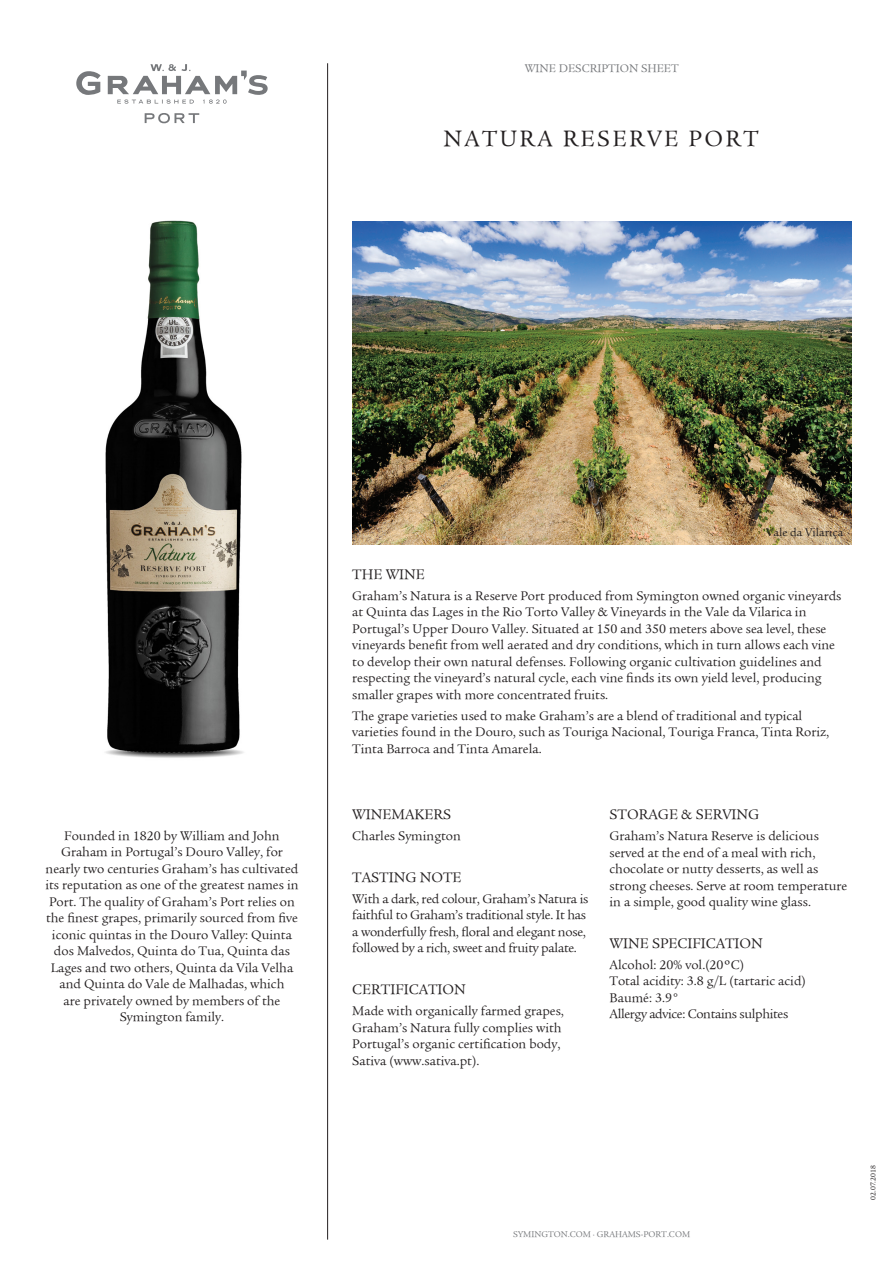
<style>
.page{position:relative;width:893px;height:1263px;background:#fff}
.page>*{position:absolute;margin:0;border:0;box-sizing:border-box;transform-origin:0 0}
._04__NOME_VINHO{font:24px "Legacy Serif LT Book";letter-spacing:.1em;color:#231f20}
._06__SUB-TITULOS{font:15px "Legacy Serif LT Book";color:#231f20}
._07__TEXTO_GERAL{font:13.5px/16.5px "Legacy Serif LT Book";color:#231f20}
._07__TEXTO_GERAL-2{font:13.5px/16.5px "Legacy Serif LT Book";letter-spacing:-.02em;color:#231f20}
._07__TEXTO_GERAL-3{font:13.5px "Legacy Serif LT Book";letter-spacing:-.025em;color:#231f20}
.t1{font:12px "Legacy Serif LT Book";color:#76787b}
._07__TEXTO_GERAL-4{font:12px "Legacy Serif LT Book";color:#231f20}
.t2{font:9px "Legacy Serif LT Book";color:#76787b}
._07__TEXTO_GERAL-5{font:7.5px "Legacy Serif LT Book";color:#231f20}
</style>
<div class="page">
<hr style="left:327px;top:63px;width:1px;height:1176px;background:#231f20">
<svg style="left:76px;top:64px;width:192px;height:59px"></svg>
<img style="left:105px;top:220px;width:139px;height:538px">
<img style="left:353px;top:221px;width:498px;height:324px">
<p class="t1" style="left:525px;top:62px;width:155px">WINE DESCRIPTION SHEET</p>
<p class="_04__NOME_VINHO" style="left:444px;top:125px;width:316px">NATURA RESERVE PORT</p>
<p class="_07__TEXTO_GERAL" style="left:45px;top:827px;width:255px;text-align:center">Founded in 1820 by William and John Graham in Portugal’s Douro Valley, for nearly two centuries Graham’s has cultivated its reputation as one of the greatest names in Port. The quality of Graham’s Port relies on the finest grapes, primarily sourced from five iconic quintas in the Douro Valley: Quinta dos Malvedos, Quinta do Tua, Quinta das Lages and two others, Quinta da Vila Velha and Quinta do Vale de Malhadas, which<br>are privately owned by members of the Symington family.</p>
<p class="_07__TEXTO_GERAL-4" style="left:766px;top:526px;width:78px">Vale da Vilariça</p>
<p class="_06__SUB-TITULOS" style="left:352px;top:566px;width:74px">THE WINE</p>
<p class="_07__TEXTO_GERAL" style="left:352px;top:587px;width:491px">Graham’s Natura is a Reserve Port produced from Symington owned organic vineyards at Quinta das Lages in the Rio Torto Valley &amp; Vineyards in the Vale da Vilarica in Portugal’s Upper Douro Valley. Situated at 150 and 350 meters above sea level, these vineyards benefit from well aerated and dry conditions, which in turn allows each vine to develop their own natural defenses. Following organic cultivation guidelines and respecting the vineyard’s natural cycle, each vine finds its own yield level, producing smaller grapes with more concentrated fruits.</p>
<p class="_07__TEXTO_GERAL" style="left:352px;top:707px;width:478px">The grape varieties used to make Graham’s are a blend of traditional and typical varieties found in the Douro, such as Touriga Nacional, Touriga Franca, Tinta Roriz,<br>Tinta Barroca and Tinta Amarela.</p>
<p class="_06__SUB-TITULOS" style="left:352px;top:806px;width:100px">WINEMAKERS</p>
<p class="_07__TEXTO_GERAL" style="left:352px;top:828px;width:110px">Charles Symington</p>
<p class="_06__SUB-TITULOS" style="left:352px;top:869px;width:111px">TASTING NOTE</p>
<p class="_07__TEXTO_GERAL-2" style="left:352px;top:890px;width:238px">With a dark, red colour, Graham’s Natura is faithful to Graham’s traditional style. It has a wonderfully fresh, floral and elegant nose, followed by a rich, sweet and fruity palate.</p>
<p class="_06__SUB-TITULOS" style="left:352px;top:981px;width:115px">CERTIFICATION</p>
<p class="_07__TEXTO_GERAL" style="left:352px;top:1003px;width:213px">Made with organically farmed grapes, Graham’s Natura fully complies with Portugal’s organic certification body, Sativa (www.sativa.pt).</p>
<p class="_06__SUB-TITULOS" style="left:609px;top:806px;width:151px">STORAGE &amp; SERVING</p>
<p class="_07__TEXTO_GERAL" style="left:609px;top:828px;width:239px">Graham’s Natura Reserve is delicious served at the end of a meal with rich, chocolate or nutty desserts, as well as strong cheeses. Serve at room temperature in a simple, good quality wine glass.</p>
<p class="_06__SUB-TITULOS" style="left:609px;top:935px;width:155px">WINE SPECIFICATION</p>
<p class="_07__TEXTO_GERAL" style="left:609px;top:956px;width:136px">Alcohol: 20% vol.(20ºC)</p>
<p class="_07__TEXTO_GERAL" style="left:609px;top:973px;width:198px">Total acidity: 3.8 g/L (tartaric acid)</p>
<p class="_07__TEXTO_GERAL" style="left:609px;top:989px;width:71px">Baumé: 3.9°</p>
<p class="_07__TEXTO_GERAL-3" style="left:609px;top:1006px;width:180px">Allergy advice: Contains sulphites</p>
<p class="t2" style="left:513px;top:1229px;width:178px">SYMINGTON.COM · GRAHAMS-PORT.COM</p>
<p class="_07__TEXTO_GERAL-5" style="left:869px;top:1200px;width:36px;rotate:-90deg">02.07.2018</p>
</div>
